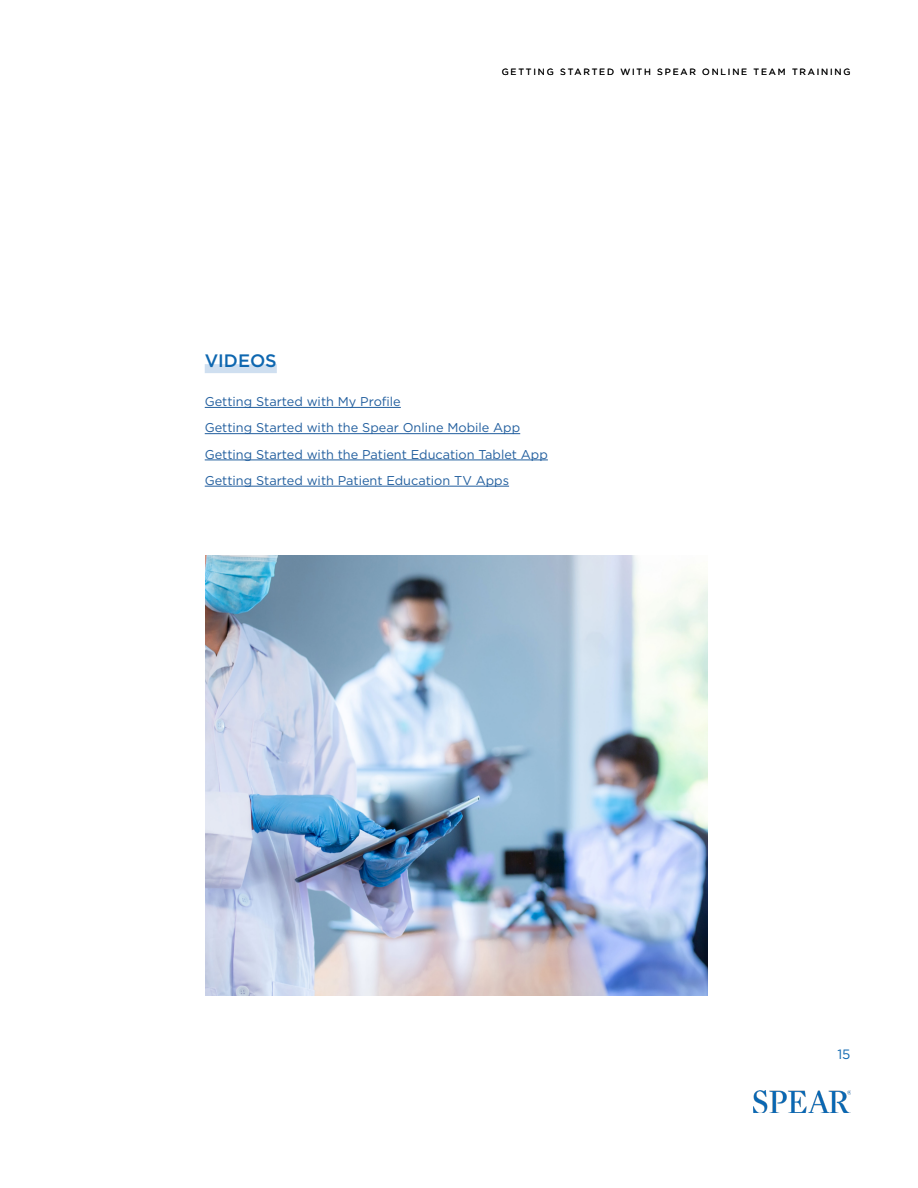
<style>
.page{position:relative;width:918px;height:1188px;background:#fff}
.page>*{position:absolute;margin:0;border:0;box-sizing:border-box;transform-origin:0 0}
.t1{font:500 18px "Gotham";color:#0e67b0}
.t2{font:13.5px "Gotham";color:#0e67b0}
.t3{font:12.75px/26.2px "Gotham";color:#215e9e}
.t4{font:9px "Gotham";letter-spacing:.2em;color:#000}
</style>
<div class="page">
<img style="left:753px;top:1091px;width:97px;height:22px">
<img style="left:206px;top:555px;width:502px;height:441px">
<div style="left:205px;top:364px;width:72px;height:9px;background:#cfdff0"></div>
<hr style="left:205px;top:407px;width:196px;height:1px;background:#215e9e">
<hr style="left:205px;top:433px;width:315px;height:1px;background:#215e9e">
<hr style="left:205px;top:460px;width:343px;height:1px;background:#215e9e">
<hr style="left:205px;top:486px;width:304px;height:1px;background:#215e9e">
<p class="t4" style="left:502px;top:66px;width:350px">GETTING STARTED WITH SPEAR ONLINE TEAM TRAINING</p>
<h1 class="t1" style="left:205px;top:349px;width:74px">VIDEOS</h1>
<p class="t3" style="left:205px;top:388px;width:345px">Getting Started with My Profile<br>Getting Started with the Spear Online Mobile App Getting Started with the Patient Education Tablet App Getting Started with Patient Education TV Apps</p>
<p class="t2" style="left:837px;top:1046px;width:15px">15</p>
</div>
